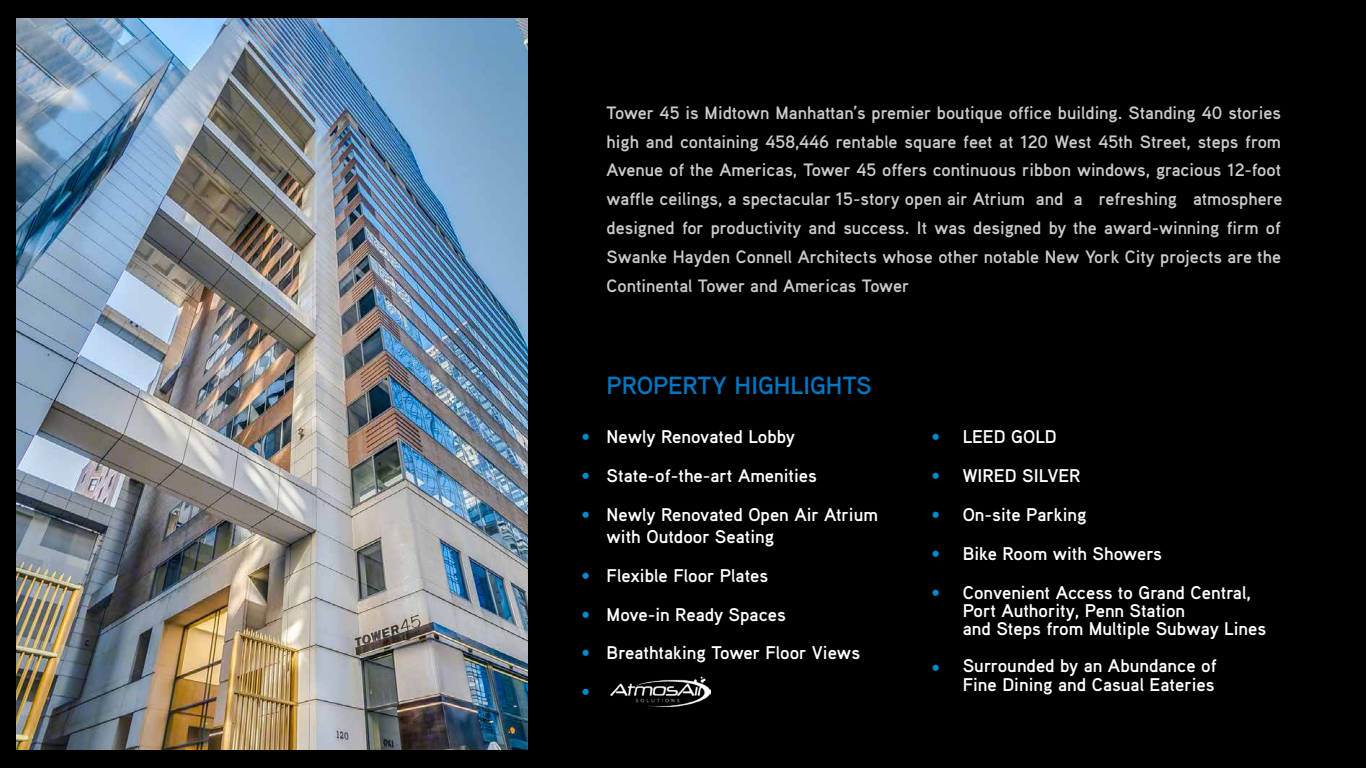
<style>
.page{position:relative;width:1366px;height:768px;background:#000}
.page>*{position:absolute;margin:0;border:0;box-sizing:border-box;transform-origin:0 0}
.t1{font:700 24.8px "Aaux Pro";color:#0075c1}
.t2{font:700 18.4px/38.9px "Aaux Pro";color:#fff}
.t3{font:700 18.4px/38.9px "Aaux Pro";color:#008bd0;text-align:justify}
.t4{font:700 17.9px/28.8px "Aaux Pro";color:#cbcbcb;text-align:justify}
</style>
<div class="page">
<img style="left:17px;top:19px;width:510px;height:730px">
<img style="left:611px;top:676px;width:99px;height:30px">
<p class="t4" style="left:607px;top:98px;width:677px">Tower 45 is Midtown Manhattan’s premier boutique office building. Standing 40 stories high and containing 458,446 rentable square feet at 120 West 45th Street, steps from Avenue of the Americas, Tower 45 offers continuous ribbon windows, gracious 12-foot waffle ceilings, a spectacular 15-story open air Atrium and a refreshing atmosphere designed for productivity and success. It was designed by the award-winning firm of Swanke Hayden Connell Architects whose other notable New York City projects are the Continental Tower and Americas Tower</p>
<p class="t3" style="left:582px;top:417px;width:10px">• • •</p>
<p class="t3" style="left:582px;top:555px;width:10px">• • • •</p>
<h1 class="t1" style="left:607px;top:370px;width:267px">PROPERTY HIGHLIGHTS</h1>
<p class="t2" style="left:607px;top:417px;width:273px">Newly Renovated Lobby<br>State-of-the-art Amenities<br>Newly Renovated Open Air Atrium</p>
<p class="t2" style="left:607px;top:516px;width:255px">with Outdoor Seating<br>Flexible Floor Plates<br>Move-in Ready Spaces<br>Breathtaking Tower Floor Views</p>
<p class="t3" style="left:931px;top:417px;width:10px">• • • • •</p>
<p class="t3" style="left:931px;top:648px;width:10px">•</p>
<p class="t2" style="left:963px;top:417px;width:290px">LEED GOLD<br>WIRED SILVER<br>On-site Parking<br>Bike Room with Showers<br>Convenient Access to Grand Central,</p>
<p class="t2" style="left:963px;top:601px;width:305px;line-height:18.4px">Port Authority, Penn Station<br>and Steps from Multiple Subway Lines</p>
<p class="t2" style="left:963px;top:656px;width:256px;line-height:18.4px">Surrounded by an Abundance of<br>Fine Dining and Casual Eateries</p>
</div>
